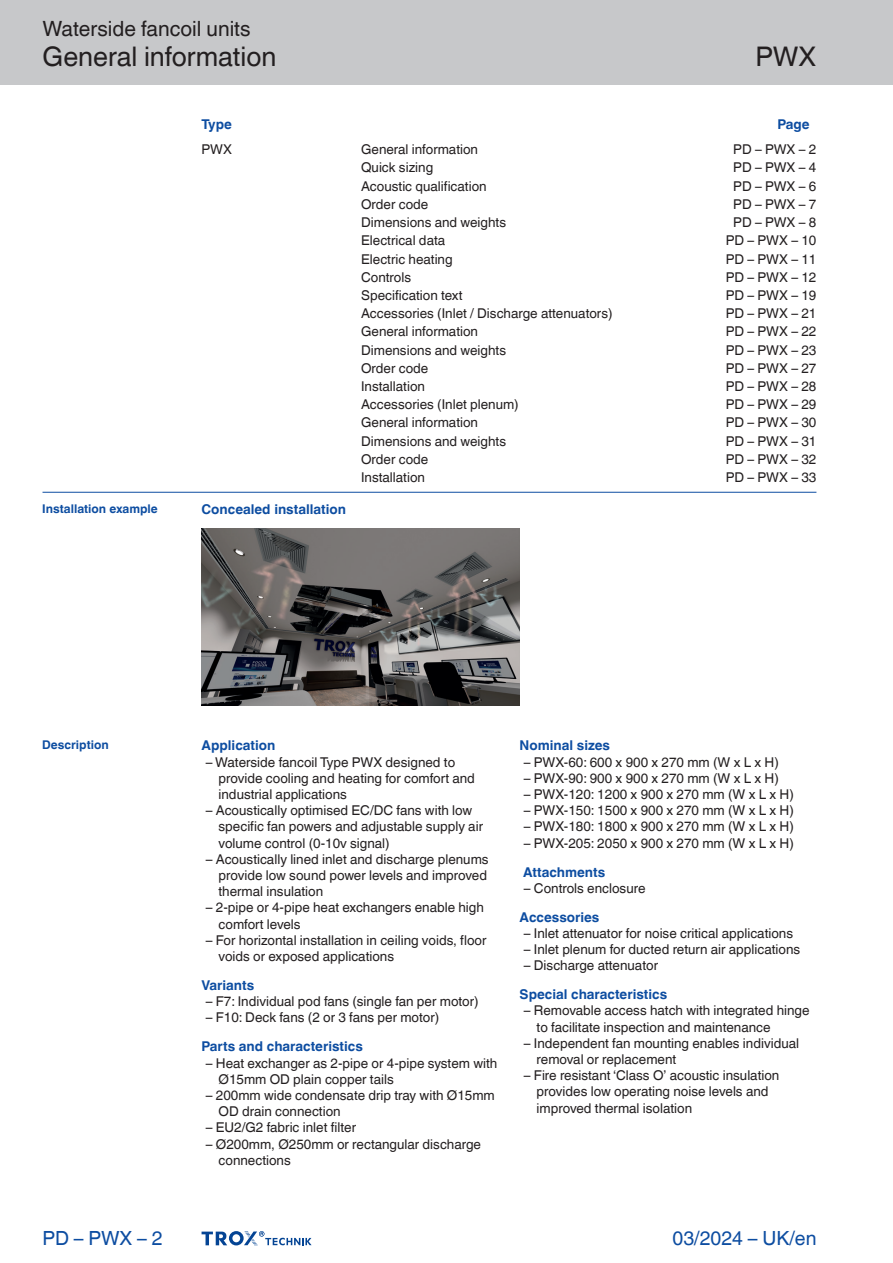
<style>
.page{position:relative;width:893px;height:1263px;background:#fff}
.page>*{position:absolute;margin:0;border:0;box-sizing:border-box;transform-origin:0 0}
.Navigation_2{font:27px "TROX Helvetica";color:#231f20}
.Navigation_3{font:27px "TROX Helvetica";color:#231f20}
.Navigation_1{font:21px "TROX Helvetica";color:#231f20}
.t1{font:19.5px "TROX Helvetica";color:#0d4da1}
.th_descr_txt_section{font:13.5px/16.2px "TROX Helvetica";color:#231f20}
.Standard_oben_links{font:13.5px "TROX Helvetica";color:#231f20}
.descr_txt_section_ti{font:700 13.5px "TROX Helvetica";color:#0d4da1}
.Standard_oben_links-2{font:700 13.5px "TROX Helvetica";color:#0d4da1}
.marg_title_blue{font:700 12px "TROX Helvetica";color:#0d4da1}
</style>
<div class="page">
<div style="left:0;top:0;width:893px;height:85px;background:#c7c8ca"></div>
<svg style="left:202px;top:1231px;width:110px;height:15px"></svg>
<hr style="left:43px;top:492px;width:773px;height:1px;background:#0d4da1">
<img style="left:201px;top:528px;width:319px;height:178px">
<p class="Navigation_1" style="left:43px;top:17px;width:210px">Waterside fancoil units</p>
<p class="Navigation_2" style="left:43px;top:41px;width:235px">General information</p>
<p class="Navigation_3" style="left:755px;top:41px;width:63px">PWX</p>
<p class="marg_title_blue" style="left:42px;top:501px;width:117px">Installation example</p>
<p class="Standard_oben_links-2" style="left:202px;top:116px;width:32px">Type</p>
<p class="Standard_oben_links" style="left:202px;top:142px;width:32px">PWX</p>
<p class="Standard_oben_links" style="left:361px;top:142px;width:118px">General information</p>
<p class="Standard_oben_links" style="left:733px;top:142px;width:85px">PD – PWX – 2</p>
<p class="Standard_oben_links" style="left:361px;top:160px;width:74px">Quick sizing</p>
<p class="Standard_oben_links" style="left:733px;top:160px;width:85px">PD – PWX – 4</p>
<p class="Standard_oben_links" style="left:361px;top:178px;width:127px">Acoustic qualification</p>
<p class="Standard_oben_links" style="left:733px;top:178px;width:85px">PD – PWX – 6</p>
<p class="Standard_oben_links" style="left:361px;top:196px;width:69px">Order code</p>
<p class="Standard_oben_links" style="left:733px;top:196px;width:85px">PD – PWX – 7</p>
<p class="Standard_oben_links" style="left:361px;top:215px;width:146px">Dimensions and weights</p>
<p class="Standard_oben_links" style="left:733px;top:215px;width:85px">PD – PWX – 8</p>
<p class="Standard_oben_links" style="left:361px;top:233px;width:86px">Electrical data</p>
<p class="Standard_oben_links" style="left:726px;top:233px;width:92px">PD – PWX – 10</p>
<p class="Standard_oben_links" style="left:361px;top:251px;width:93px">Electric heating</p>
<p class="Standard_oben_links" style="left:726px;top:251px;width:92px">PD – PWX – 11</p>
<p class="Standard_oben_links" style="left:361px;top:269px;width:52px">Controls</p>
<p class="Standard_oben_links" style="left:726px;top:269px;width:92px">PD – PWX – 12</p>
<p class="Standard_oben_links" style="left:361px;top:287px;width:103px">Specification text</p>
<p class="Standard_oben_links" style="left:726px;top:287px;width:92px">PD – PWX – 19</p>
<p class="Standard_oben_links" style="left:361px;top:306px;width:253px">Accessories (Inlet / Discharge attenuators)</p>
<p class="Standard_oben_links" style="left:726px;top:306px;width:92px">PD – PWX – 21</p>
<p class="Standard_oben_links" style="left:361px;top:324px;width:118px">General information</p>
<p class="Standard_oben_links" style="left:726px;top:324px;width:92px">PD – PWX – 22</p>
<p class="Standard_oben_links" style="left:361px;top:342px;width:146px">Dimensions and weights</p>
<p class="Standard_oben_links" style="left:726px;top:342px;width:92px">PD – PWX – 23</p>
<p class="Standard_oben_links" style="left:361px;top:360px;width:69px">Order code</p>
<p class="Standard_oben_links" style="left:726px;top:360px;width:92px">PD – PWX – 27</p>
<p class="Standard_oben_links" style="left:361px;top:378px;width:65px">Installation</p>
<p class="Standard_oben_links" style="left:726px;top:378px;width:92px">PD – PWX – 28</p>
<p class="Standard_oben_links" style="left:361px;top:397px;width:159px">Accessories (Inlet plenum)</p>
<p class="Standard_oben_links" style="left:726px;top:397px;width:92px">PD – PWX – 29</p>
<p class="Standard_oben_links" style="left:361px;top:415px;width:118px">General information</p>
<p class="Standard_oben_links" style="left:726px;top:415px;width:92px">PD – PWX – 30</p>
<p class="Standard_oben_links" style="left:361px;top:433px;width:146px">Dimensions and weights</p>
<p class="Standard_oben_links" style="left:726px;top:433px;width:92px">PD – PWX – 31</p>
<p class="Standard_oben_links" style="left:361px;top:451px;width:69px">Order code</p>
<p class="Standard_oben_links" style="left:726px;top:451px;width:92px">PD – PWX – 32</p>
<p class="Standard_oben_links" style="left:361px;top:470px;width:65px">Installation</p>
<p class="Standard_oben_links" style="left:726px;top:470px;width:92px">PD – PWX – 33</p>
<p class="descr_txt_section_ti" style="left:202px;top:501px;width:146px">Concealed installation</p>
<p class="Standard_oben_links-2" style="left:777px;top:116px;width:34px">Page</p>
<p class="marg_title_blue" style="left:42px;top:738px;width:68px">Description</p>
<p class="descr_txt_section_ti" style="left:202px;top:738px;width:75px">Application</p>
<p class="th_descr_txt_section" style="left:219px;top:754px;width:258px;text-indent:-13px">– Waterside fancoil Type PWX designed to provide cooling and heating for comfort and industrial applications</p>
<p class="th_descr_txt_section" style="left:219px;top:802px;width:266px;text-indent:-13px">– Acoustically optimised EC/DC fans with low specific fan powers and adjustable supply air volume control (0-10v signal)</p>
<p class="th_descr_txt_section" style="left:219px;top:851px;width:272px;text-align:justify;text-indent:-13px">– Acoustically lined inlet and discharge plenums provide low sound power levels and improved thermal insulation</p>
<p class="th_descr_txt_section" style="left:219px;top:900px;width:267px;text-indent:-13px">– 2-pipe or 4-pipe heat exchangers enable high comfort levels</p>
<p class="th_descr_txt_section" style="left:219px;top:932px;width:269px;text-indent:-13px">– For horizontal installation in ceiling voids, floor voids or exposed applications</p>
<p class="descr_txt_section_ti" style="left:202px;top:977px;width:54px">Variants</p>
<p class="th_descr_txt_section" style="left:206px;top:993px;width:274px">– F7: Individual pod fans (single fan per motor)</p>
<p class="th_descr_txt_section" style="left:206px;top:1009px;width:235px">– F10: Deck fans (2 or 3 fans per motor)</p>
<p class="descr_txt_section_ti" style="left:202px;top:1039px;width:163px">Parts and characteristics</p>
<p class="th_descr_txt_section" style="left:219px;top:1055px;width:280px;text-indent:-13px">– Heat exchanger as 2-pipe or 4-pipe system with<br>Ø15mm OD plain copper tails</p>
<p class="th_descr_txt_section" style="left:219px;top:1087px;width:278px;text-indent:-13px">– 200mm wide condensate drip tray with Ø15mm<br>OD drain connection</p>
<p class="th_descr_txt_section" style="left:206px;top:1119px;width:152px">– EU2/G2 fabric inlet filter</p>
<p class="th_descr_txt_section" style="left:219px;top:1136px;width:264px;text-indent:-13px">– Ø200mm, Ø250mm or rectangular discharge connections</p>
<p class="descr_txt_section_ti" style="left:520px;top:738px;width:92px">Nominal sizes</p>
<p class="th_descr_txt_section" style="left:524px;top:754px;width:257px">– PWX-60: 600 x 900 x 270 mm (W x L x H)</p>
<p class="th_descr_txt_section" style="left:524px;top:770px;width:257px">– PWX-90: 900 x 900 x 270 mm (W x L x H)</p>
<p class="th_descr_txt_section" style="left:524px;top:786px;width:272px">– PWX-120: 1200 x 900 x 270 mm (W x L x H)</p>
<p class="th_descr_txt_section" style="left:524px;top:802px;width:272px">– PWX-150: 1500 x 900 x 270 mm (W x L x H)</p>
<p class="th_descr_txt_section" style="left:524px;top:819px;width:272px">– PWX-180: 1800 x 900 x 270 mm (W x L x H)</p>
<p class="th_descr_txt_section" style="left:524px;top:835px;width:272px">– PWX-205: 2050 x 900 x 270 mm (W x L x H)</p>
<p class="descr_txt_section_ti" style="left:523px;top:864px;width:83px">Attachments</p>
<p class="th_descr_txt_section" style="left:524px;top:880px;width:123px">– Controls enclosure</p>
<p class="descr_txt_section_ti" style="left:520px;top:909px;width:81px">Accessories</p>
<p class="th_descr_txt_section" style="left:524px;top:925px;width:271px">– Inlet attenuator for noise critical applications</p>
<p class="th_descr_txt_section" style="left:524px;top:941px;width:278px">– Inlet plenum for ducted return air applications</p>
<p class="th_descr_txt_section" style="left:524px;top:957px;width:136px">– Discharge attenuator</p>
<p class="descr_txt_section_ti" style="left:520px;top:987px;width:149px">Special characteristics</p>
<p class="th_descr_txt_section" style="left:537px;top:1003px;width:274px;text-indent:-13px">– Removable access hatch with integrated hinge to facilitate inspection and maintenance</p>
<p class="th_descr_txt_section" style="left:537px;top:1035px;width:264px;text-indent:-13px">– Independent fan mounting enables individual removal or replacement</p>
<p class="th_descr_txt_section" style="left:537px;top:1067px;width:244px;text-indent:-13px">– Fire resistant ‘Class O’ acoustic insulation provides low operating noise levels and improved thermal isolation</p>
<h3 class="t1" style="left:43px;top:1227px;width:122px">PD – PWX – 2</h3>
<h3 class="t1" style="left:673px;top:1227px;width:145px">03/2024 – UK/en</h3>
</div>
